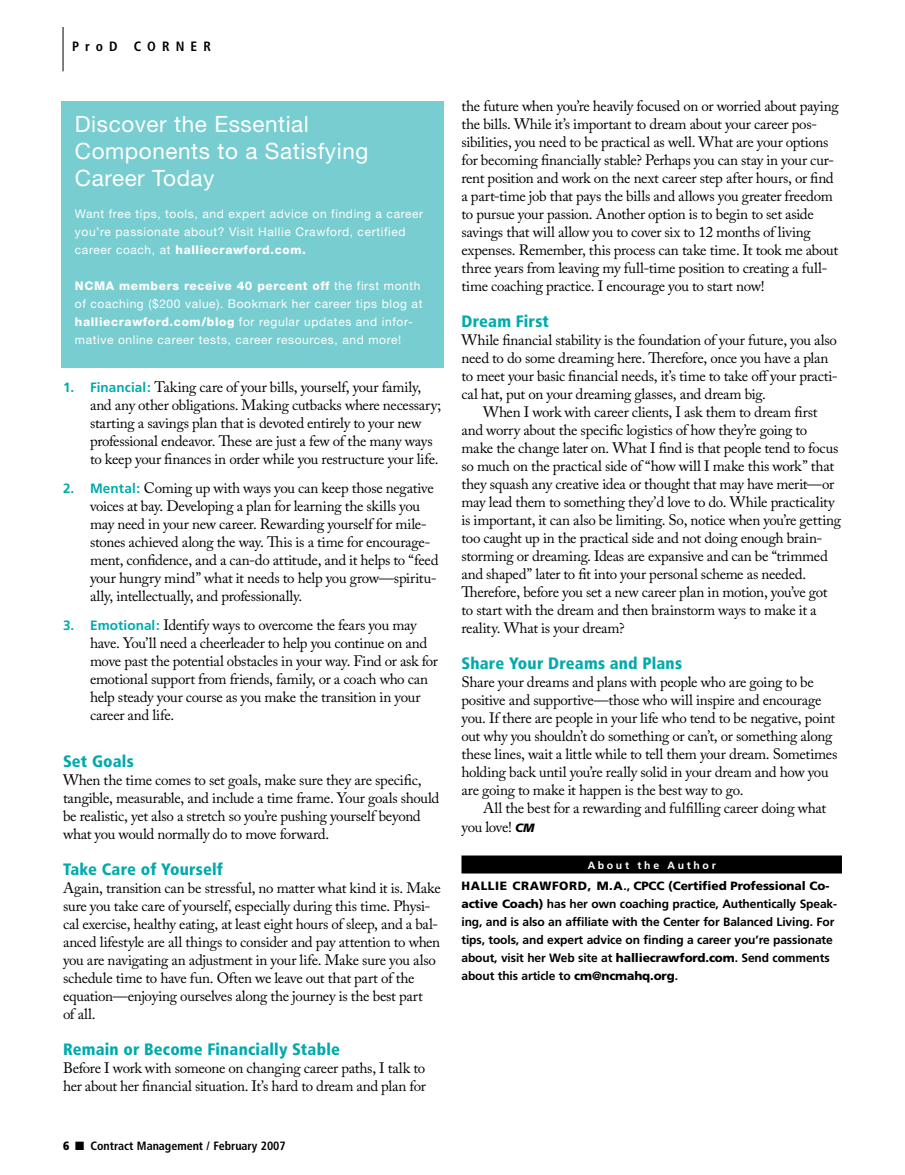
<style>
.page{position:relative;width:905px;height:1175px;background:#fff}
.page>*{position:absolute;margin:0;border:0;box-sizing:border-box;transform-origin:0 0}
.t1{font:22.5px/27px "Helvetica Neue";letter-spacing:.025em;color:#fff}
.t2{font:900 condensed 16.5px "Frutiger";letter-spacing:.01em;color:#00aaac}
.t3{font:15px/18px "Adobe Caslon Pro";letter-spacing:-.02em;color:#000}
.t4{font:700 condensed 13.5px "Frutiger";letter-spacing:.45em;color:#000}
.t5{font:700 13.5px "Frutiger";color:#00aaac}
.t6{font:12px/18px "Helvetica Neue";letter-spacing:.05em;color:#fff}
.t7{font:700 12px/18px "Frutiger";letter-spacing:-.01em;color:#000}
.t8{font:700 condensed 12px "Frutiger";color:#000}
.t9{font:700 10.5px "Frutiger";letter-spacing:.25em;color:#fff}
.s1{font-weight:800}
.s2{font-family:"Frutiger";font-weight:700;font-size:13.5px;color:#00aaac}
.s3{font-family:"Frutiger";font-weight:900;font-style:italic;font-size:12px}
.s4{font-weight:900}
</style>
<div class="page">
<hr style="left:63px;top:27px;width:1px;height:44px;background:#000">
<div style="left:461px;top:855px;width:381px;height:18px;background:#000"></div>
<div style="left:61px;top:101px;width:382px;height:266px;background:#78cdd0"></div>
<p class="t4" style="left:72px;top:38px;width:89px">ProD Corner</p>
<h1 class="t1" style="left:75px;top:110px;width:295px">Discover the Essential<br>Components to a Satisfying<br>Career Today</h1>
<p class="t6" style="left:75px;top:205px;width:350px">Want free tips, tools, and expert advice on finding a career you’re passionate about? Visit Hallie Crawford, certified career coach, at <span class="s1">halliecrawford.com.</span></p>
<p class="t6" style="left:75px;top:277px;width:349px"><span class="s1">NCMA members receive 40 percent off</span> the first month of coaching ($200 value). Bookmark her career tips blog at <span class="s1">halliecrawford.com/blog</span> for regular updates and infor&shy;mative online career tests, career resources, and more!</p>
<p class="t3" style="left:90px;top:378px;width:352px"><span class="s2">Financial:</span> Taking care of your bills, yourself, your family, and any other obligations. Making cutbacks where necessary; starting a savings plan that is devoted entirely to your new professional endeavor. These are just a few of the many ways to keep your finances in order while you restructure your life.</p>
<p class="t3" style="left:90px;top:479px;width:350px"><span class="s2">Mental:</span> Coming up with ways you can keep those negative voices at bay. Developing a plan for learning the skills you may need in your new career. Rewarding yourself for mile&shy;stones achieved along the way. This is a time for encourage&shy;ment, confidence, and a can-do attitude, and it helps to “feed your hungry mind” what it needs to help you grow—spiritu&shy;ally, intellectually, and professionally.</p>
<p class="t3" style="left:90px;top:615px;width:349px"><span class="s2">Emotional:</span> Identify ways to overcome the fears you may have. You’ll need a cheerleader to help you continue on and move past the potential obstacles in your way. Find or ask for emotional support from friends, family, or a coach who can help steady your course as you make the transition in your career and life.</p>
<p class="t2" style="left:63px;top:751px;width:72px">Set Goals</p>
<p class="t3" style="left:63px;top:770px;width:378px">When the time comes to set goals, make sure they are specific, tangible, measurable, and include a time frame. Your goals should be realistic, yet also a stretch so you’re pushing yourself beyond what you would normally do to move forward.</p>
<p class="t2" style="left:63px;top:859px;width:161px">Take Care of Yourself</p>
<p class="t3" style="left:63px;top:878px;width:379px">Again, transition can be stressful, no matter what kind it is. Make sure you take care of yourself, especially during this time. Physi&shy;cal exercise, healthy eating, at least eight hours of sleep, and a bal&shy;anced lifestyle are all things to consider and pay attention to when you are navigating an adjustment in your life. Make sure you also schedule time to have fun. Often we leave out that part of the equation—enjoying ourselves along the journey is the best part<br>of all.</p>
<p class="t2" style="left:63px;top:1039px;width:278px">Remain or Become Financially Stable</p>
<p class="t3" style="left:63px;top:1058px;width:364px">Before I work with someone on changing career paths, I talk to her about her financial situation. It’s hard to dream and plan for</p>
<p class="t5" style="left:63px;top:379px;width:13px">1.</p>
<p class="t5" style="left:63px;top:480px;width:13px">2.</p>
<p class="t5" style="left:63px;top:617px;width:13px">3.</p>
<p class="t8" style="left:75px;top:1139px;width:212px">■ Contract Management / February 2007</p>
<p class="t3" style="left:461px;top:97px;width:379px">the future when you’re heavily focused on or worried about paying the bills. While it’s important to dream about your career pos&shy;sibilities, you need to be practical as well. What are your options for becoming financially stable? Perhaps you can stay in your cur&shy;rent position and work on the next career step after hours, or find a part-time job that pays the bills and allows you greater freedom to pursue your passion. Another option is to begin to set aside savings that will allow you to cover six to 12 months of living expenses. Remember, this process can take time. It took me about three years from leaving my full-time position to creating a full&shy;time coaching practice. I encourage you to start now!</p>
<p class="t2" style="left:461px;top:311px;width:89px">Dream First</p>
<p class="t3" style="left:461px;top:331px;width:378px">While financial stability is the foundation of your future, you also need to do some dreaming here. Therefore, once you have a plan to meet your basic financial needs, it’s time to take off your practi&shy;cal hat, put on your dreaming glasses, and dream big.</p>
<p class="t3" style="left:461px;top:403px;width:381px;text-indent:22px">When I work with career clients, I ask them to dream first and worry about the specific logistics of how they’re going to make the change later on. What I find is that people tend to focus so much on the practical side of “how will I make this work” that they squash any creative idea or thought that may have merit—or may lead them to something they’d love to do. While practicality is important, it can also be limiting. So, notice when you’re getting too caught up in the practical side and not doing enough brain&shy;storming or dreaming. Ideas are expansive and can be “trimmed and shaped” later to fit into your personal scheme as needed.<br>Therefore, before you set a new career plan in motion, you’ve got to start with the dream and then brainstorm ways to make it a reality. What is your dream?</p>
<p class="t2" style="left:461px;top:653px;width:222px">Share Your Dreams and Plans</p>
<p class="t3" style="left:461px;top:673px;width:377px">Share your dreams and plans with people who are going to be positive and supportive—those who will inspire and encourage you. If there are people in your life who tend to be negative, point out why you shouldn’t do something or can’t, or something along these lines, wait a little while to tell them your dream. Sometimes holding back until you’re really solid in your dream and how you are going to make it happen is the best way to go.</p>
<p class="t3" style="left:461px;top:799px;width:366px;text-indent:22px">All the best for a rewarding and fulfilling career doing what you love! <span class="s3">CM</span></p>
<p class="t9" style="left:587px;top:859px;width:130px">About the Author</p>
<p class="t7" style="left:461px;top:877px;width:377px"><span class="s4">HALLIE CRAWFORD, M.A</span>., <span class="s4">CPCC (Certified Professional Co&shy;active Coach)</span> has her own coaching practice, Authentically Speak&shy;ing, and is also an affiliate with the Center for Balanced Living. For tips, tools, and expert advice on finding a career you’re passionate about, visit her Web site at <span class="s4">halliecrawford.com</span>. Send comments about this article to <span class="s4">cm@ncmahq.org</span>.</p>
</div>
